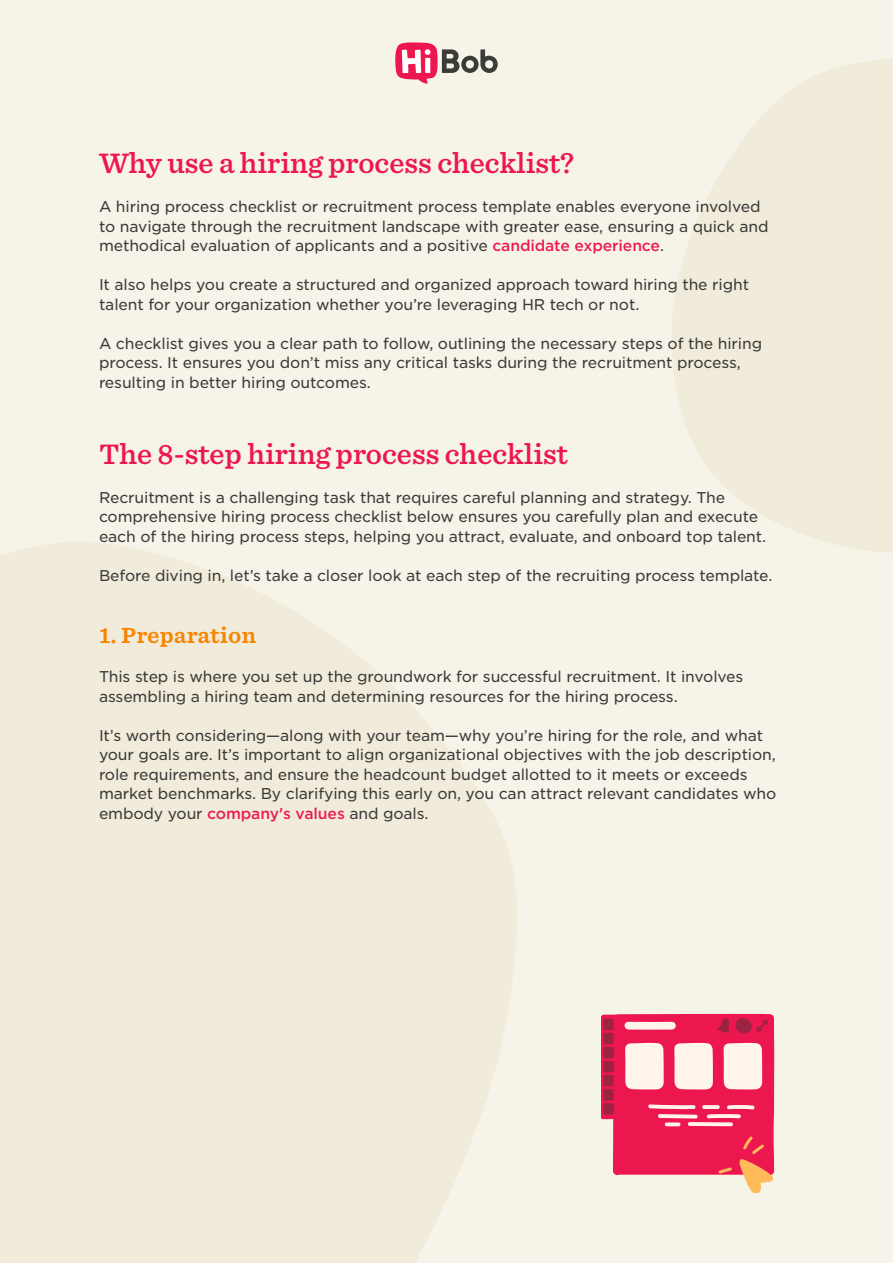
<style>
.page{position:relative;width:893px;height:1263px;background:#f6f3e8}
.page>*{position:absolute;margin:0;border:0;box-sizing:border-box;transform-origin:0 0}
.Paragraph{font:600 27px "Sentinel S Sm";letter-spacing:-.02em;color:#ed174f}
.Paragraph-2{font:700 21px "Sentinel S Sm";color:#f78500}
.Paragraph-3{font:15px/19.5px "Gotham S Sm";letter-spacing:-.01em;color:#3a3a37}
.s1{font-weight:500;color:#ed174f}
</style>
<div class="page">
<svg style="left:395px;top:42px;width:103px;height:42px"></svg>
<svg style="left:672px;top:59px;width:221px;height:493px;fill:#f1ebdb"></svg>
<svg style="left:0;top:542px;width:517px;height:721px;fill:#f1ebdb"></svg>
<svg style="left:601px;top:1014px;width:173px;height:179px"></svg>
<p class="Paragraph" style="left:99px;top:142px;width:477px">Why use a hiring process checklist?</p>
<p class="Paragraph-3" style="left:99px;top:196px;width:671px">A hiring process checklist or recruitment process template enables everyone involved to navigate through the recruitment landscape with greater ease, ensuring a quick and methodical evaluation of applicants and a positive <span class="s1">candidate experience</span>.</p>
<p class="Paragraph-3" style="left:99px;top:274px;width:652px">It also helps you create a structured and organized approach toward hiring the right talent for your organization whether you’re leveraging HR tech or not.</p>
<p class="Paragraph-3" style="left:99px;top:333px;width:665px">A checklist gives you a clear path to follow, outlining the necessary steps of the hiring process. It ensures you don t’ miss any critical tasks during the recruitment process, resulting in better hiring outcomes.</p>
<p class="Paragraph" style="left:99px;top:433px;width:471px">The 8-step hiring process checklist</p>
<p class="Paragraph-3" style="left:99px;top:487px;width:669px">Recruitment is a challenging task that requires careful planning and strategy. The comprehensive hiring process checklist below ensures you carefully plan and execute each of the hiring process steps, helping you attract, evaluate, and onboard top talent.</p>
<p class="Paragraph-3" style="left:99px;top:565px;width:675px">Before diving in, let s’ take a closer look at each step of the recruiting process template.</p>
<p class="Paragraph-2" style="left:99px;top:619px;width:159px">1. Preparation</p>
<p class="Paragraph-3" style="left:99px;top:667px;width:646px">This step is where you set up the groundwork for successful recruitment. It involves assembling a hiring team and determining resources for the hiring process.</p>
<p class="Paragraph-3" style="left:99px;top:725px;width:679px">It s’ worth considering—along with your team—why you’re hiring for the role, and what your goals are. It s’ important to align organizational objectives with the job description, role requirements, and ensure the headcount budget allotted to it meets or exceeds market benchmarks. By clarifying this early on, you can attract relevant candidates who embody your <span class="s1">company s' values</span> and goals.</p>
</div>
